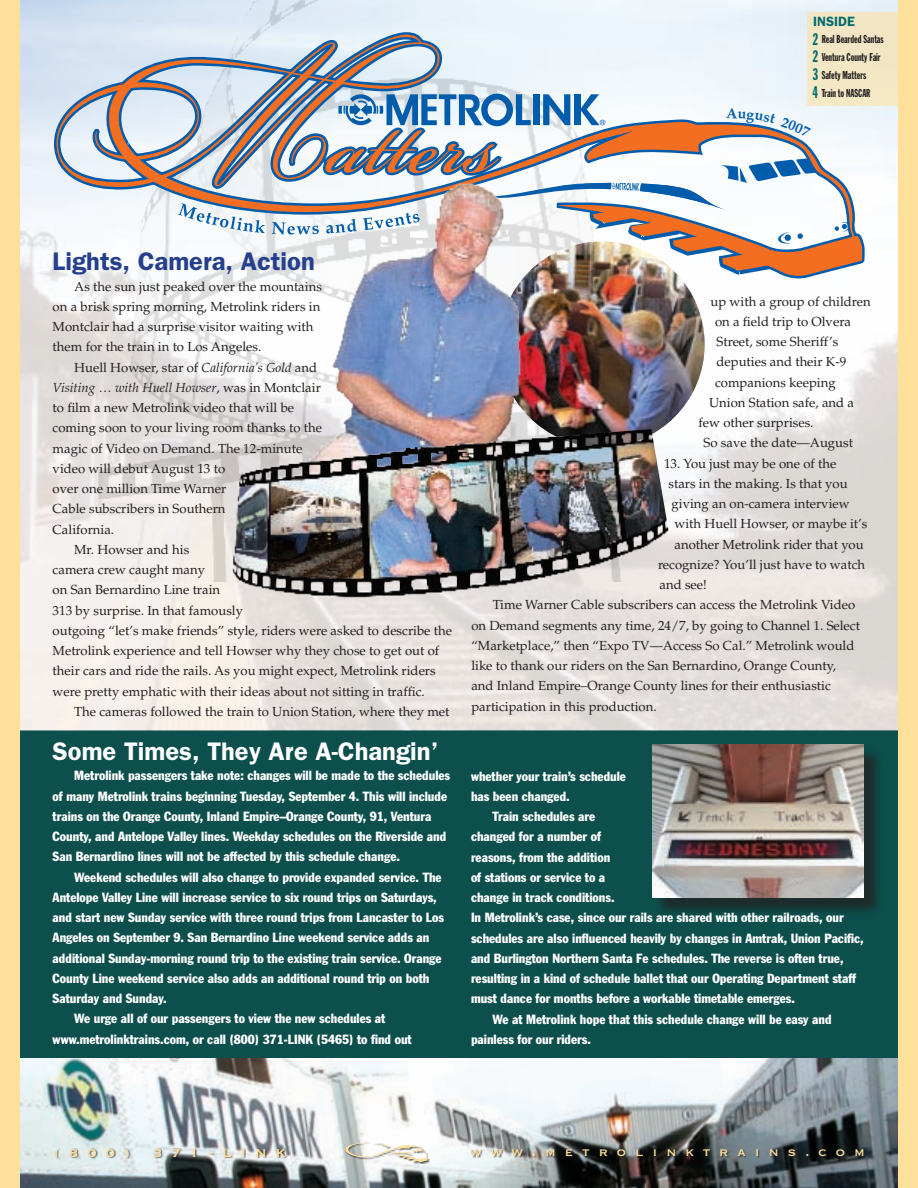
<style>
.page{position:relative;width:918px;height:1188px;background:#fff}
.page>*{position:absolute;margin:0;border:0;box-sizing:border-box;transform-origin:0 0}
.t1{font:600 25.5px "Franklin Gothic";color:#fff}
.t2{font:600 25.5px "Franklin Gothic";color:#253f8e}
.t3{font:15px "Copperplate Thirty One BC";letter-spacing:.6em;color:#ffe09b}
.t4{font:600 13.5px "Franklin Gothic";color:#006b6e}
.t5{font:13.2px/20.2px "Palatino";color:#231f20}
.t6{font:condensed 13.2px/20.2px "Franklin Gothic";color:#fff}
.t7{font:italic 13.2px "Palatino";color:#231f20}
.t8{font:11.25px/17.9px "Franklin Gothic Extra Cond";color:#231f20;scale:.9 1}
.s1{font-size:16.5px;color:#006b6e}
.s2{font-style:italic}
.s3{font-style:normal}
</style>
<div class="page">
<img style="left:20px;top:1058px;width:878px;height:130px">
<div style="left:16px;top:730px;width:902px;height:328px;background:#0c4f4c"></div>
<img style="left:98px;top:0;width:561px;height:581px">
<svg style="left:57px;top:35px;width:805px;height:243px"></svg>
<div style="left:807px;top:12px;width:111px;height:93px;background:#f3e7c4"></div>
<div style="left:654px;top:746px;width:230px;height:172px;background:#231f20;opacity:.75"></div>
<img style="left:652px;top:745px;width:212px;height:153px">
<img style="left:499px;top:241px;width:206px;height:206px;border-radius:50%">
<img style="left:294px;top:177px;width:236px;height:252px">
<img style="left:224px;top:429px;width:457px;height:173px">
<div style="left:898px;top:0;width:20px;height:1188px;background:#ffe09b"></div>
<div style="left:51px;top:1145px;width:412px;height:43px;background:#231f20;opacity:.75"></div>
<div style="left:330px;top:1131px;width:116px;height:47px;background:#231f20;opacity:.75"></div>
<svg style="left:345px;top:1142px;width:82px;height:20px"></svg>
<div style="left:467px;top:1144px;width:421px;height:44px;background:#231f20;opacity:.75"></div>
<div style="left:0;top:0;width:20px;height:1188px;background:#ffe09b"></div>
<svg style="left:325px;top:94px;width:494px;height:184px"></svg>
<p class="t4" style="left:813px;top:14px;width:43px">INSIDE</p>
<p class="t8" style="left:813px;top:31px;width:80px"><span class="s1">2</span> Real Bearded Santas<br><span class="s1">2</span> Ventura County Fair<br><span class="s1">3</span> Safety Matters<br><span class="s1">4</span> Train to NASCAR</p>
<h1 class="t2" style="left:53px;top:247px;width:264px">Lights, Camera, Action</h1>
<p class="t5" style="left:53px;top:276px;width:271px;text-indent:22px">As the sun just peaked over the mountains on a brisk spring morning, Metrolink riders in Montclair had a surprise visitor waiting with them for the train in to Los Angeles.</p>
<p class="t5" style="left:74px;top:357px;width:244px">Huell Howser, star of <span class="s2">California’s Gold</span> and</p>
<p class="t7" style="left:53px;top:380px;width:270px">Visiting … with Huell Howser<span class="s3">, was in Montclair</span></p>
<p class="t5" style="left:53px;top:398px;width:243px">to film a new Metrolink video that will be</p>
<p class="t5" style="left:53px;top:418px;width:271px">coming soon to your living room thanks to the</p>
<p class="t5" style="left:53px;top:438px;width:251px">magic of Video on Demand. The 12-minute</p>
<p class="t5" style="left:53px;top:459px;width:174px">video will debut August 13 to</p>
<p class="t5" style="left:53px;top:479px;width:175px">over one million Time Warner</p>
<p class="t5" style="left:53px;top:499px;width:174px">Cable subscribers in Southern</p>
<p class="t5" style="left:53px;top:519px;width:63px">California.</p>
<p class="t5" style="left:74px;top:540px;width:117px">Mr. Howser and his</p>
<p class="t5" style="left:53px;top:560px;width:154px">camera crew caught many</p>
<p class="t5" style="left:53px;top:580px;width:169px">on San Bernardino Line train</p>
<p class="t5" style="left:53px;top:600px;width:192px">313 by surprise. In that famously</p>
<p class="t5" style="left:53px;top:621px;width:401px">outgoing “let’s make friends” style, riders were asked to describe the</p>
<p class="t5" style="left:53px;top:641px;width:388px">Metrolink experience and tell Howser why they chose to get out of</p>
<p class="t5" style="left:53px;top:661px;width:385px">their cars and ride the rails. As you might expect, Metrolink riders</p>
<p class="t5" style="left:53px;top:681px;width:374px">were pretty emphatic with their ideas about not sitting in traffic.</p>
<p class="t5" style="left:74px;top:702px;width:377px">The cameras followed the train to Union Station, where they met</p>
<h1 class="t1" style="left:53px;top:736px;width:387px">Some Times, They Are A-Changin’</h1>
<p class="t6" style="left:53px;top:766px;width:399px;text-indent:22px">Metrolink passengers take note: changes will be made to the schedules of many Metrolink trains beginning Tuesday, September 4. This will include trains on the Orange County, Inland Empire–Orange County, 91, Ventura County, and Antelope Valley lines. Weekday schedules on the Riverside and San Bernardino lines will not be affected by this schedule change.</p>
<p class="t6" style="left:74px;top:867px;width:369px">Weekend schedules will also change to provide expanded service. The</p>
<p class="t6" style="left:53px;top:887px;width:386px">Antelope Valley Line will increase service to six round trips on Saturdays,</p>
<p class="t6" style="left:53px;top:907px;width:393px">and start new Sunday service with three round trips from Lancaster to Los</p>
<p class="t6" style="left:53px;top:928px;width:378px">Angeles on September 9. San Bernardino Line weekend service adds an</p>
<p class="t6" style="left:53px;top:948px;width:390px">additional Sunday-morning round trip to the existing train service. Orange</p>
<p class="t6" style="left:53px;top:968px;width:378px">County Line weekend service also adds an additional round trip on both</p>
<p class="t6" style="left:53px;top:988px;width:116px">Saturday and Sunday.</p>
<p class="t6" style="left:74px;top:1009px;width:313px">We urge all of our passengers to view the new schedules at</p>
<p class="t6" style="left:53px;top:1029px;width:361px">www.metrolinktrains.com, or call (800) 371-LINK (5465) to find out</p>
<p class="t5" style="left:711px;top:291px;width:162px">up with a group of children</p>
<p class="t5" style="left:715px;top:312px;width:138px">on a field trip to Olvera</p>
<p class="t5" style="left:717px;top:332px;width:123px">Street, some Sheriff’s</p>
<p class="t5" style="left:717px;top:352px;width:131px">deputies and their K-9</p>
<p class="t5" style="left:715px;top:372px;width:122px">companions keeping</p>
<p class="t5" style="left:709px;top:393px;width:147px">Union Station safe, and a</p>
<p class="t5" style="left:699px;top:413px;width:116px">few other surprises.</p>
<p class="t5" style="left:704px;top:433px;width:151px">So save the date—August</p>
<p class="t5" style="left:664px;top:453px;width:174px">13. You just may be one of the</p>
<p class="t5" style="left:669px;top:474px;width:181px">stars in the making. Is that you</p>
<p class="t5" style="left:672px;top:494px;width:180px">giving an on-camera interview</p>
<p class="t5" style="left:675px;top:514px;width:194px">with Huell Howser, or maybe it’s</p>
<p class="t5" style="left:675px;top:534px;width:191px">another Metrolink rider that you</p>
<p class="t5" style="left:658px;top:555px;width:209px">recognize? You’ll just have to watch</p>
<p class="t5" style="left:660px;top:575px;width:49px">and see!</p>
<p class="t5" style="left:493px;top:595px;width:364px">Time Warner Cable subscribers can access the Metrolink Video</p>
<p class="t5" style="left:471px;top:615px;width:390px">on Demand segments any time, 24/7, by going to Channel 1. Select</p>
<p class="t5" style="left:471px;top:636px;width:385px">“Marketplace,” then “Expo TV—Access So Cal.” Metrolink would</p>
<p class="t5" style="left:471px;top:656px;width:366px">like to thank our riders on the San Bernardino, Orange County,</p>
<p class="t5" style="left:471px;top:676px;width:361px">and Inland Empire–Orange County lines for their enthusiastic</p>
<p class="t5" style="left:471px;top:696px;width:187px">participation in this production.</p>
<p class="t6" style="left:471px;top:766px;width:157px">whether your train’s schedule</p>
<p class="t6" style="left:471px;top:786px;width:100px">has been changed.</p>
<p class="t6" style="left:493px;top:806px;width:104px">Train schedules are</p>
<p class="t6" style="left:471px;top:826px;width:131px">changed for a number of</p>
<p class="t6" style="left:471px;top:847px;width:141px">reasons, from the addition</p>
<p class="t6" style="left:471px;top:867px;width:136px">of stations or service to a</p>
<p class="t6" style="left:471px;top:887px;width:145px">change in track conditions.</p>
<p class="t6" style="left:471px;top:907px;width:374px">In Metrolink’s case, since our rails are shared with other railroads, our</p>
<p class="t6" style="left:471px;top:928px;width:394px">schedules are also influenced heavily by changes in Amtrak, Union Pacific,</p>
<p class="t6" style="left:471px;top:948px;width:374px">and Burlington Northern Santa Fe schedules. The reverse is often true,</p>
<p class="t6" style="left:471px;top:968px;width:387px">resulting in a kind of schedule ballet that our Operating Department staff</p>
<p class="t6" style="left:471px;top:988px;width:325px">must dance for months before a workable timetable emerges.</p>
<p class="t6" style="left:493px;top:1009px;width:341px">We at Metrolink hope that this schedule change will be easy and</p>
<p class="t6" style="left:471px;top:1029px;width:122px">painless for our riders.</p>
<p class="t3" style="left:54px;top:1145px;width:78px">(800)</p>
<p class="t3" style="left:153px;top:1145px;width:134px">371-LINK</p>
<p class="t3" style="left:470px;top:1144px;width:396px">www.metrolinktrains.com</p>
</div>
